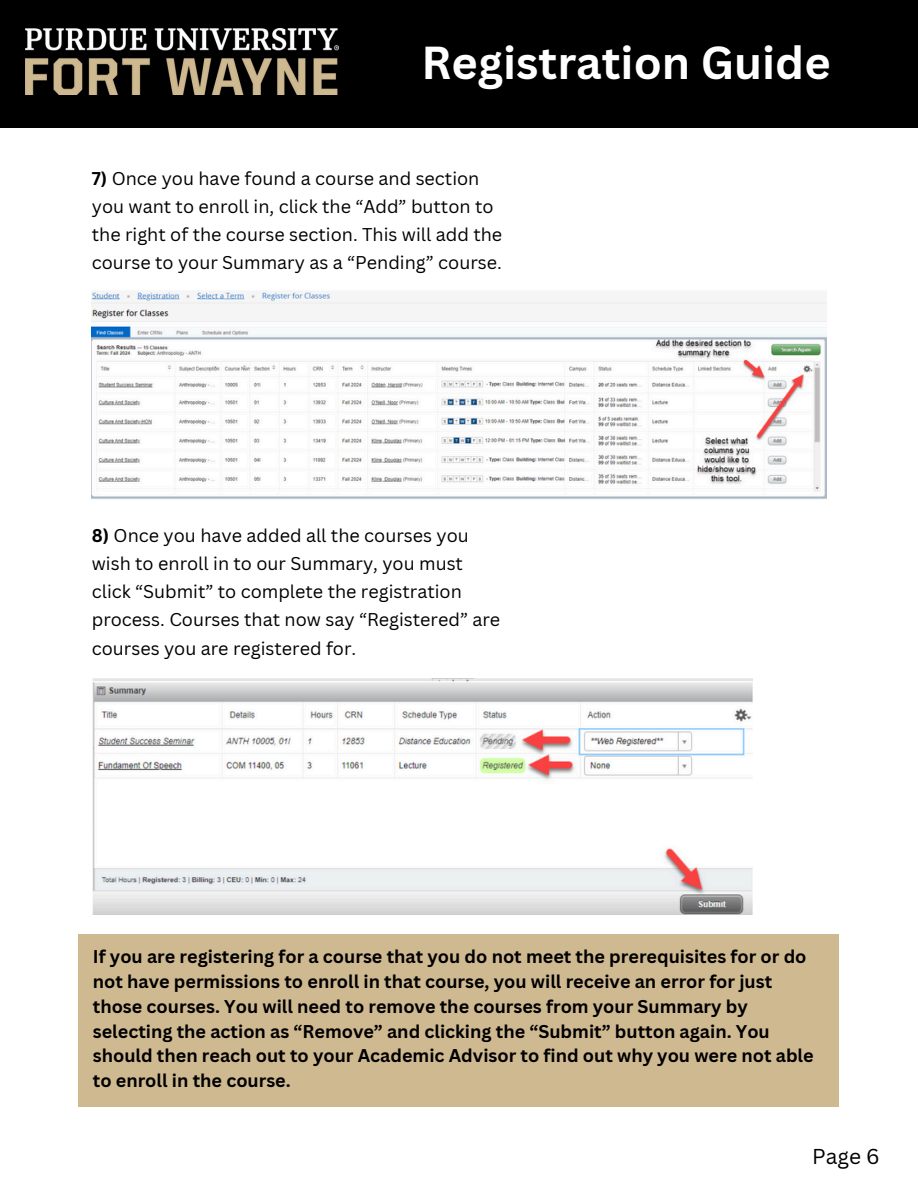
<style>
.page{position:relative;width:918px;height:1188px;background:#fff}
.page>*{position:absolute;margin:0;border:0;box-sizing:border-box;transform-origin:0 0}
.t1{font:700 45px "Canva Sans";color:#fff}
.t2{font:21px "Canva Sans";color:#000}
.t3{font:700 18px/24.8px "Canva Sans";color:#000}
.t4{font:18px/28.2px "Canva Sans";color:#000}
.s1{font-weight:700}
</style>
<div class="page">
<div style="left:79px;top:934px;width:760px;height:172px;background:#cfb991"></div>
<div style="left:0;top:0;width:918px;height:127px;background:#000"></div>
<img style="left:25px;top:29px;width:314px;height:65px">
<img style="left:92px;top:291px;width:734px;height:208px">
<img style="left:93px;top:678px;width:659px;height:237px">
<h1 class="t1" style="left:422px;top:31px;width:411px">Registration Guide</h1>
<p class="t4" style="left:92px;top:164px;width:412px"><span class="s1">7)</span> Once you have found a course and section you want to enroll in, click the “Add” button to the right of the course section. This will add the course to your Summary as a “Pending” course.</p>
<p class="t4" style="left:92px;top:521px;width:410px"><span class="s1">8)</span> Once you have added all the courses you wish to enroll in to our Summary, you must click “Submit” to complete the registration process. Courses that now say “Registered” are courses you are registered for.</p>
<p class="t3" style="left:93px;top:944px;width:722px">If you are registering for a course that you do not meet the prerequisites for or do not have permissions to enroll in that course, you will receive an error for just those courses. You will need to remove the courses from your Summary by selecting the action as “Remove” and clicking the “Submit” button again. You should then reach out to your Academic Advisor to find out why you were not able to enroll in the course.</p>
<p class="t2" style="left:812px;top:1141px;width:69px">Page 6</p>
</div>
